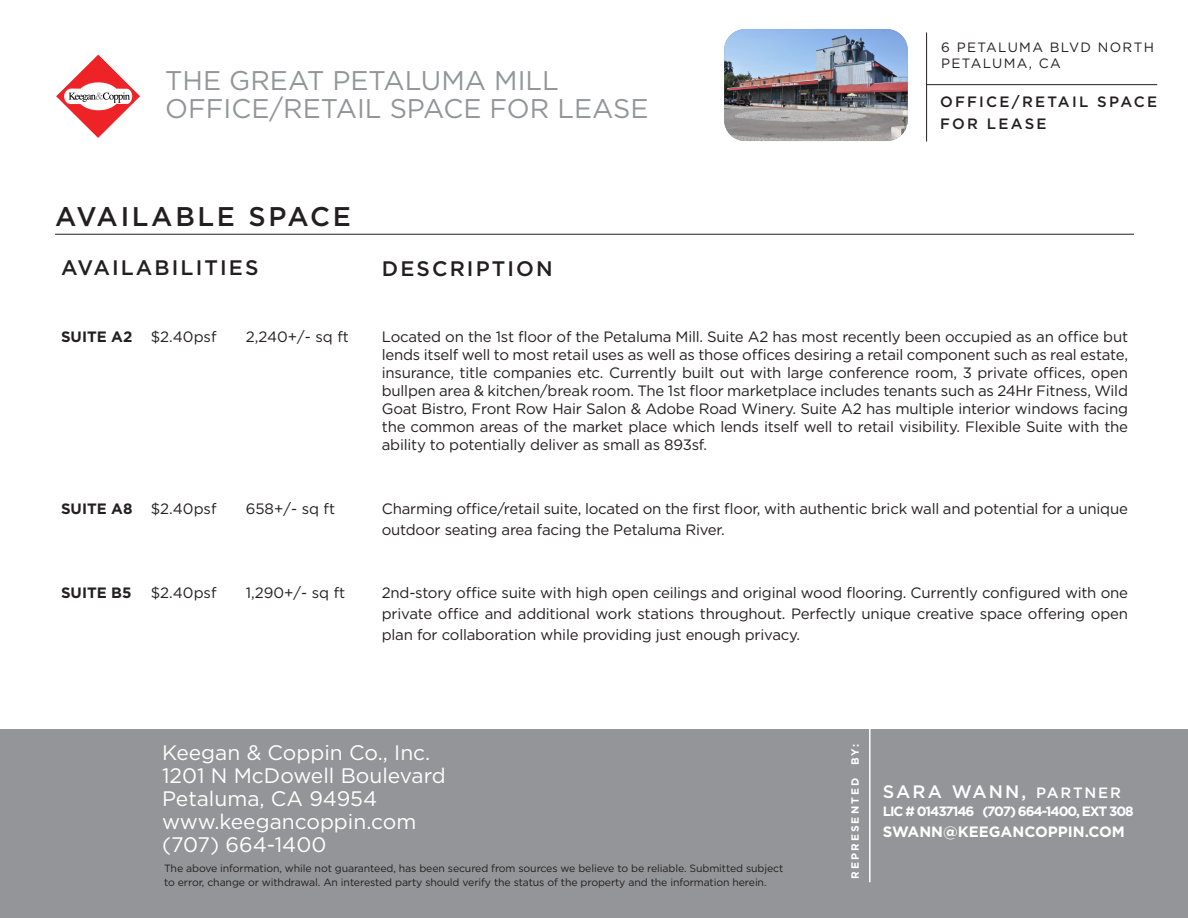
<style>
.page{position:relative;width:1188px;height:918px;background:#fff}
.page>*{position:absolute;margin:0;border:0;box-sizing:border-box;transform-origin:0 0}
.t1{font:27px/28.2px "Gotham";color:#939598}
.t2{font:500 27px "Gotham";letter-spacing:.1em;color:#231f20}
.t3{font:21px/23px "Gotham";color:#fff}
.t4{font:500 21px "Gotham";letter-spacing:.1em;color:#231f20}
.t5{font:500 18px "Gotham";letter-spacing:.12em;color:#fff}
.t6{font:15px/18px "Gotham";letter-spacing:-.015em;color:#231f20;text-align:justify}
.t7{font:500 15px/22.2px "Gotham";letter-spacing:.15em;color:#231f20}
.t8{font:700 15px "Gotham";color:#fff}
.t9{font:700 15px "Gotham";color:#231f20}
.t10{font:700 13.5px "Gotham";letter-spacing:-.08em;color:#fff}
.t11{font:13.5px/16.2px "Gotham";letter-spacing:.1em;color:#231f20}
.t12{font:10.5px/13.5px "Gotham";letter-spacing:-.01em;color:#231f20}
.t13{font:700 10.5px "Gotham";letter-spacing:.2em;color:#fff}
.s1{font-weight:700}
.s2{font-size:15px}
</style>
<div class="page">
<div style="left:0;top:729px;width:1188px;height:189px;background:#939598"></div>
<hr style="left:869px;top:725px;width:2px;height:157px;background:#fff">
<img style="left:57px;top:54px;width:83px;height:84px">
<hr style="left:927px;top:84px;width:230px;height:1px;background:#231f20">
<hr style="left:926px;top:32px;width:1px;height:110px;background:#231f20">
<img style="left:724px;top:29px;width:184px;height:112px">
<hr style="left:55px;top:234px;width:1079px;height:1px;background:#231f20">
<h1 class="t1" style="left:165px;top:65px;width:485px">THE GREAT PETALUMA MILL<br>OFFICE/RETAIL SPACE FOR LEASE</h1>
<h1 class="t2" style="left:55px;top:199px;width:297px">AVAILABLE SPACE</h1>
<h2 class="t4" style="left:61px;top:253px;width:199px">AVAILABILITIES</h2>
<h2 class="t4" style="left:382px;top:254px;width:172px">DESCRIPTION</h2>
<p class="t11" style="left:941px;top:39px;width:214px">6 PETALUMA BLVD NORTH<br>PETALUMA, CA</p>
<p class="t7" style="left:940px;top:91px;width:219px">OFFICE/RETAIL SPACE<br>FOR LEASE</p>
<p class="t6" style="left:61px;top:327px;width:157px"><span class="s1">SUITE A2</span> $2.40psf</p>
<p class="t6" style="left:246px;top:327px;width:105px">2,240+/- sq ft</p>
<p class="t6" style="left:382px;top:327px;width:748px">Located on the 1st floor of the Petaluma Mill. Suite A2 has most recently been occupied as an office but lends itself well to most retail uses as well as those offices desiring a retail component such as real estate, insurance, title companies etc. Currently built out with large conference room, 3 private offices, open bullpen area &amp; kitchen/break room. The 1st floor marketplace includes tenants such as 24Hr Fitness, Wild Goat Bistro, Front Row Hair Salon &amp; Adobe Road Winery. Suite A2 has multiple interior windows facing the common areas of the market place which lends itself well to retail visibility. Flexible Suite with the ability to potentially deliver as small as 893sf.</p>
<p class="t6" style="left:61px;top:499px;width:157px"><span class="s1">SUITE A8</span> $2.40psf</p>
<p class="t6" style="left:246px;top:499px;width:91px">658+/- sq ft</p>
<p class="t6" style="left:382px;top:498px;width:748px;line-height:21px">Charming office/retail suite, located on the first floor, with authentic brick wall and potential for a unique outdoor seating area facing the Petaluma River.</p>
<p class="t9" style="left:61px;top:582px;width:72px">SUITE B5</p>
<p class="t6" style="left:151px;top:583px;width:67px">$2.40psf</p>
<p class="t6" style="left:246px;top:583px;width:101px">1,290+/- sq ft</p>
<p class="t6" style="left:382px;top:581px;width:748px;line-height:21px">2nd-story office suite with high open ceilings and original wood flooring. Currently configured with one private office and additional work stations throughout. Perfectly unique creative space offering open plan for collaboration while providing just enough privacy.</p>
<h2 class="t3" style="left:162px;top:741px;width:285px">Keegan &amp; Coppin Co., Inc.<br>1201 N McDowell Boulevard<br>Petaluma, CA 94954 www.keegancoppin.com (707) 664-1400</h2>
<p class="t12" style="left:164px;top:862px;width:621px">The above information, while not guaranteed, has been secured from sources we believe to be reliable. Submitted subject to error, change or withdrawal. An interested party should verify the status of the property and the information herein.</p>
<p class="t13" style="left:848px;top:879px;width:137px;rotate:-90deg">REPRESENTED BY:</p>
<p class="t5" style="left:883px;top:780px;width:240px">SARA WANN, <span class="s2">PARTNER</span></p>
<p class="t10" style="left:883px;top:803px;width:252px">LIC # 01437146 (707) 664-1400, EXT 308</p>
<p class="t8" style="left:883px;top:822px;width:244px">SWANN@KEEGANCOPPIN.COM</p>
</div>
